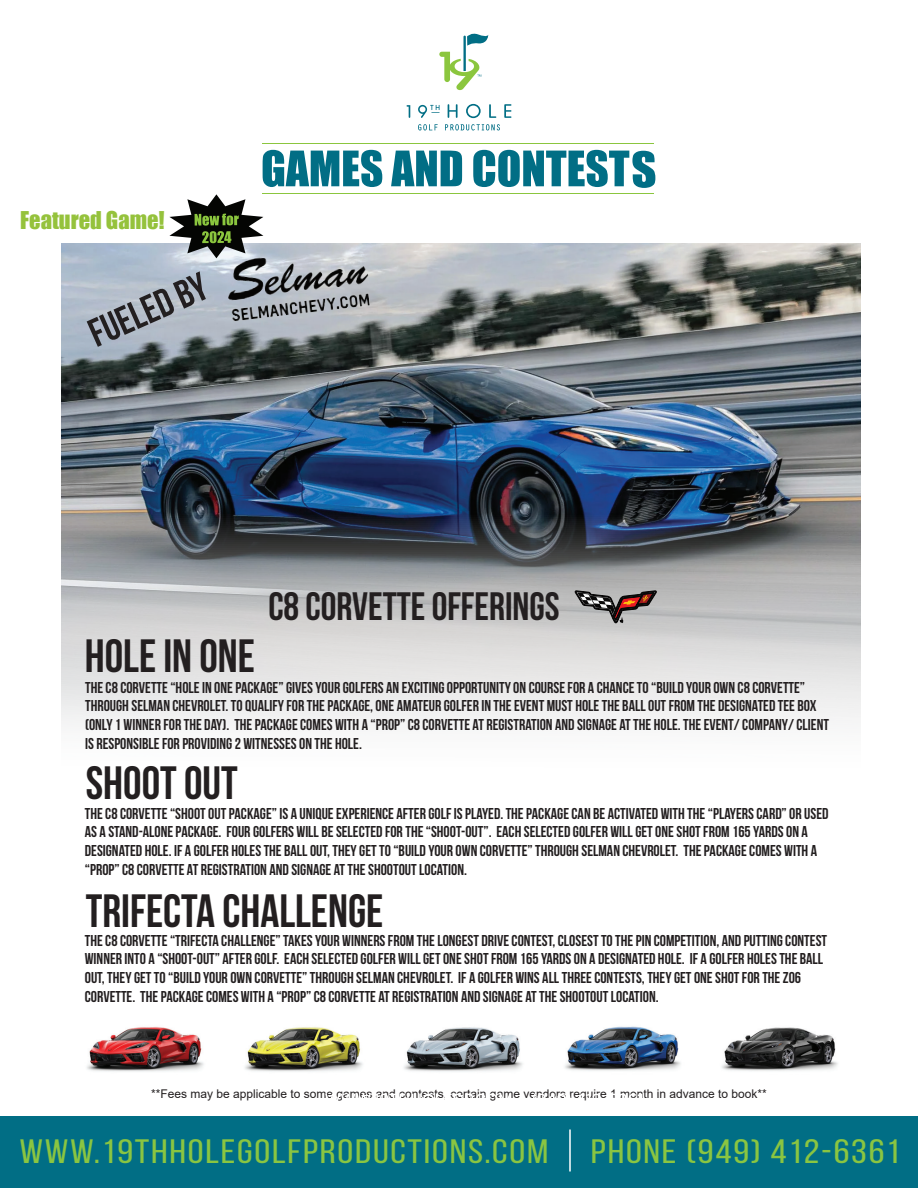
<style>
.page{position:relative;width:918px;height:1188px;background:#fff}
.page>*{position:absolute;margin:0;border:0;box-sizing:border-box;transform-origin:0 0}
.t1{font:700 46.65px "Bebas Neue";color:#231f20}
.t2{font:700 39.6px "Bebas Neue";color:#231f20}
.t3{font:33.9px "Bebas Neue";letter-spacing:.045em;color:#8ac541;scale:1.2 1}
.t4{font:22.5px "Impact";color:#95c23c}
.t5{font:700 15.75px/18.9px "Bebas Neue";color:#231f20}
.t6{font:12px "Arial";color:#231f20}
</style>
<div class="page">
<div style="left:0;top:1117px;width:918px;height:71px;background:#016e85"></div>
<hr style="left:569px;top:1130px;width:2px;height:42px;background:#fff">
<svg style="left:418px;top:124px;width:20px;height:6px"></svg>
<svg style="left:445px;top:124px;width:55px;height:7px"></svg>
<svg style="left:407px;top:105px;width:3px;height:13px"></svg>
<svg style="left:448px;top:104px;width:10px;height:14px"></svg>
<svg style="left:466px;top:104px;width:15px;height:14px"></svg>
<svg style="left:489px;top:104px;width:7px;height:14px"></svg>
<svg style="left:504px;top:104px;width:7px;height:14px"></svg>
<svg style="left:418px;top:105px;width:22px;height:13px"></svg>
<svg style="left:439px;top:33px;width:49px;height:57px"></svg>
<hr style="left:263px;top:143px;width:391px;height:1px;background:#8bc63e">
<hr style="left:263px;top:193px;width:391px;height:1px;background:#8bc63e">
<svg style="left:263px;top:150px;width:119px;height:37px"></svg>
<svg style="left:391px;top:151px;width:71px;height:35px"></svg>
<svg style="left:473px;top:150px;width:182px;height:38px"></svg>
<img style="left:62px;top:244px;width:798px;height:248px">
<svg style="left:62px;top:492px;width:799px;height:235px;background:#a9acb0"></svg>
<img style="left:223px;top:244px;width:151px;height:81px">
<img style="left:87px;top:1027px;width:117px;height:45px">
<img style="left:245px;top:1027px;width:118px;height:45px">
<img style="left:404px;top:1027px;width:119px;height:45px">
<img style="left:565px;top:1026px;width:116px;height:45px">
<img style="left:722px;top:1027px;width:116px;height:44px">
<svg style="left:575px;top:591px;width:82px;height:32px;background:#8d807e"></svg>
<svg style="left:169px;top:194px;width:94px;height:64px"></svg>
<h3 class="t4" style="left:20px;top:203px;width:146px">Featured Game!</h3>
<h2 class="t2" style="left:82px;top:315px;width:127px;rotate:-24deg">FUELED BY</h2>
<h2 class="t2" style="left:268px;top:585px;width:293px">C8 CORVETTE OFFERINGS</h2>
<h1 class="t1" style="left:85px;top:631px;width:172px">HOLE IN ONE</h1>
<p class="t5" style="left:85px;top:678px;width:745px">THE C8 CORVETTE “HOLE IN ONE PACKAGE” GIVES YOUR GOLFERS AN EXCITING OPPORTUNITY ON COURSE FOR A CHANCE TO “BUILD YOUR OWN C8 CORVETTE” THROUGH SELMAN CHEVROLET. TO QUALIFY FOR THE PACKAGE, ONE AMATEUR GOLFER IN THE EVENT MUST HOLE THE BALL OUT FROM THE DESIGNATED TEE BOX (ONLY 1 WINNER FOR THE DAY). THE PACKAGE COMES WITH A “PROP” C8 CORVETTE AT REGISTRATION AND SIGNAGE AT THE HOLE. THE EVENT/ COMPANY/ CLIENT IS RESPONSIBLE FOR PROVIDING 2 WITNESSES ON THE HOLE.</p>
<h1 class="t1" style="left:86px;top:757px;width:153px">SHOOT OUT</h1>
<p class="t5" style="left:85px;top:803px;width:745px">THE C8 CORVETTE “SHOOT OUT PACKAGE” IS A UNIQUE EXPERIENCE AFTER GOLF IS PLAYED. THE PACKAGE CAN BE ACTIVATED WITH THE “PLAYERS CARD” OR USED AS A STAND-ALONE PACKAGE. FOUR GOLFERS WILL BE SELECTED FOR THE “SHOOT-OUT”. EACH SELECTED GOLFER WILL GET ONE SHOT FROM 165 YARDS ON A DESIGNATED HOLE. IF A GOLFER HOLES THE BALL OUT, THEY GET TO “BUILD YOUR OWN CORVETTE” THROUGH SELMAN CHEVROLET. THE PACKAGE COMES WITH A “PROP” C8 CORVETTE AT REGISTRATION AND SIGNAGE AT THE SHOOTOUT LOCATION.</p>
<h1 class="t1" style="left:86px;top:885px;width:299px">TRIFECTA CHALLENGE</h1>
<p class="t5" style="left:85px;top:931px;width:744px">THE C8 CORVETTE “TRIFECTA CHALLENGE” TAKES YOUR WINNERS FROM THE LONGEST DRIVE CONTEST, CLOSEST TO THE PIN COMPETITION, AND PUTTING CONTEST WINNER INTO A “SHOOT-OUT” AFTER GOLF. EACH SELECTED GOLFER WILL GET ONE SHOT FROM 165 YARDS ON A DESIGNATED HOLE. IF A GOLFER HOLES THE BALL OUT, THEY GET TO “BUILD YOUR OWN CORVETTE” THROUGH SELMAN CHEVROLET. IF A GOLFER WINS ALL THREE CONTESTS, THEY GET ONE SHOT FOR THE Z06<br>CORVETTE. THE PACKAGE COMES WITH A “PROP” C8 CORVETTE AT REGISTRATION AND SIGNAGE AT THE SHOOTOUT LOCATION.</p>
<p class="t6" style="left:151px;top:1085px;width:617px">**Fees may be applicable to some games and contests, certain game vendors require 1 month in advance to book**</p>
<h3 class="t3" style="left:19px;top:1133px;width:442px">WWW.19THHOLEGOLFPRODUCTIONS.COM</h3>
<h3 class="t3" style="left:591px;top:1133px;width:259px">PHONE (949) 412-6361</h3>
</div>
